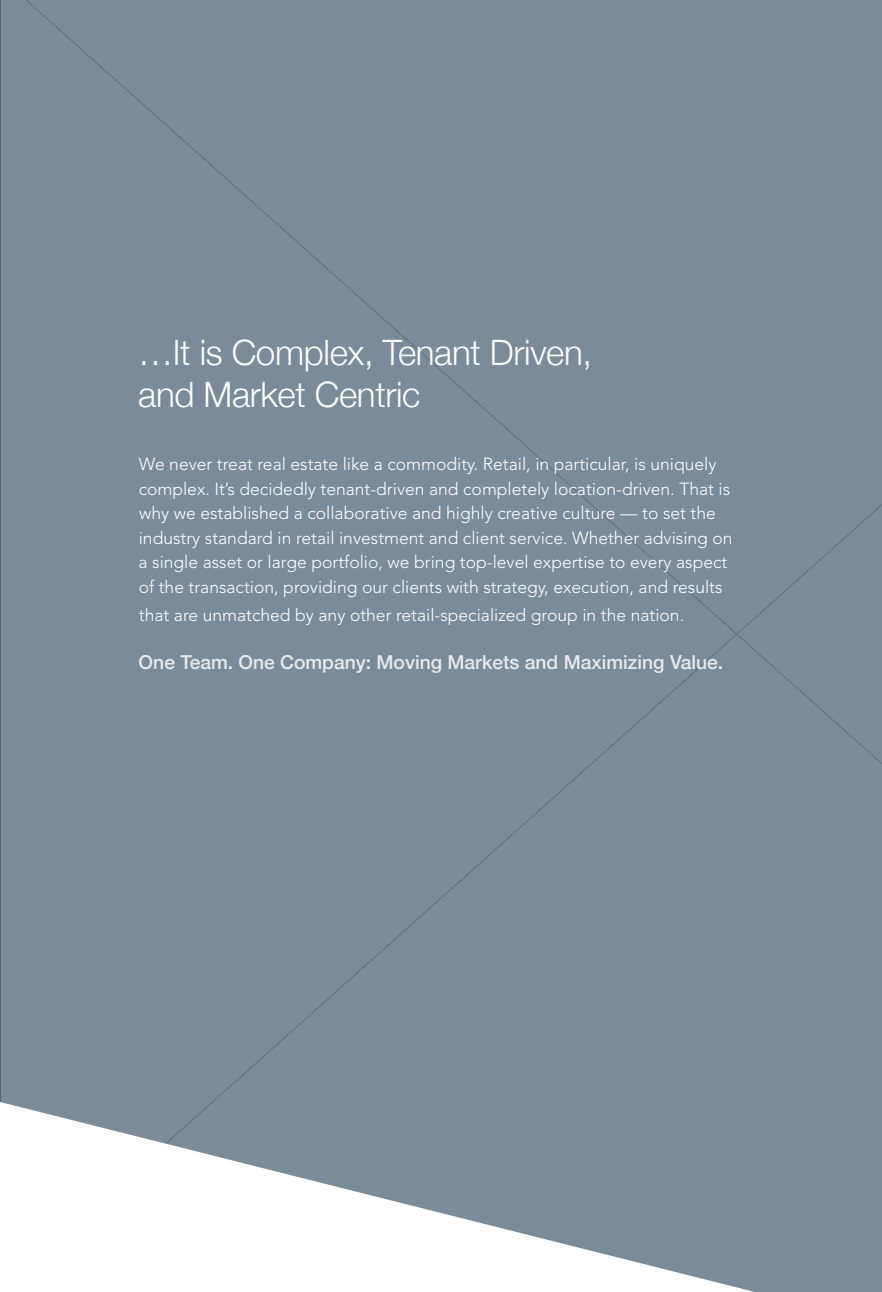
<style>
.page{position:relative;width:882px;height:1292px;background:#7b8b97}
.page>*{position:absolute;margin:0;border:0;box-sizing:border-box;transform-origin:0 0}
.t1{font:300 35px/42px "Helvetica Neue";letter-spacing:-.01em;color:#fff}
.t2{font:500 19.25px "Helvetica Neue";color:#e9e9e9}
.t3{font:300 17.5px/24.5px "Avenir LT Std";color:#fff}
</style>
<div class="page">
<svg style="left:0;top:1102px;width:755px;height:190px"></svg>
<h1 class="t1" style="left:138px;top:329px;width:455px">…It is Complex, Tenant Driven, and Market Centric</h1>
<p class="t3" style="left:139px;top:452px;width:596px">We never treat real estate like a commodity. Retail, in particular, is uniquely complex. It’s decidedly tenant-driven and completely location-driven. That is why we established a collaborative and highly creative culture — to set the industry standard in retail investment and client service. Whether advising on a single asset or large portfolio, we bring top-level expertise to every aspect of the transaction, providing our clients with strategy, execution, and results</p>
<p class="t3" style="left:139px;top:602px;width:547px">that are unmatched by any other retail-specialized group in the nation.</p>
<p class="t2" style="left:139px;top:646px;width:586px">One Team. One Company: Moving Markets and Maximizing Value.</p>
</div>
